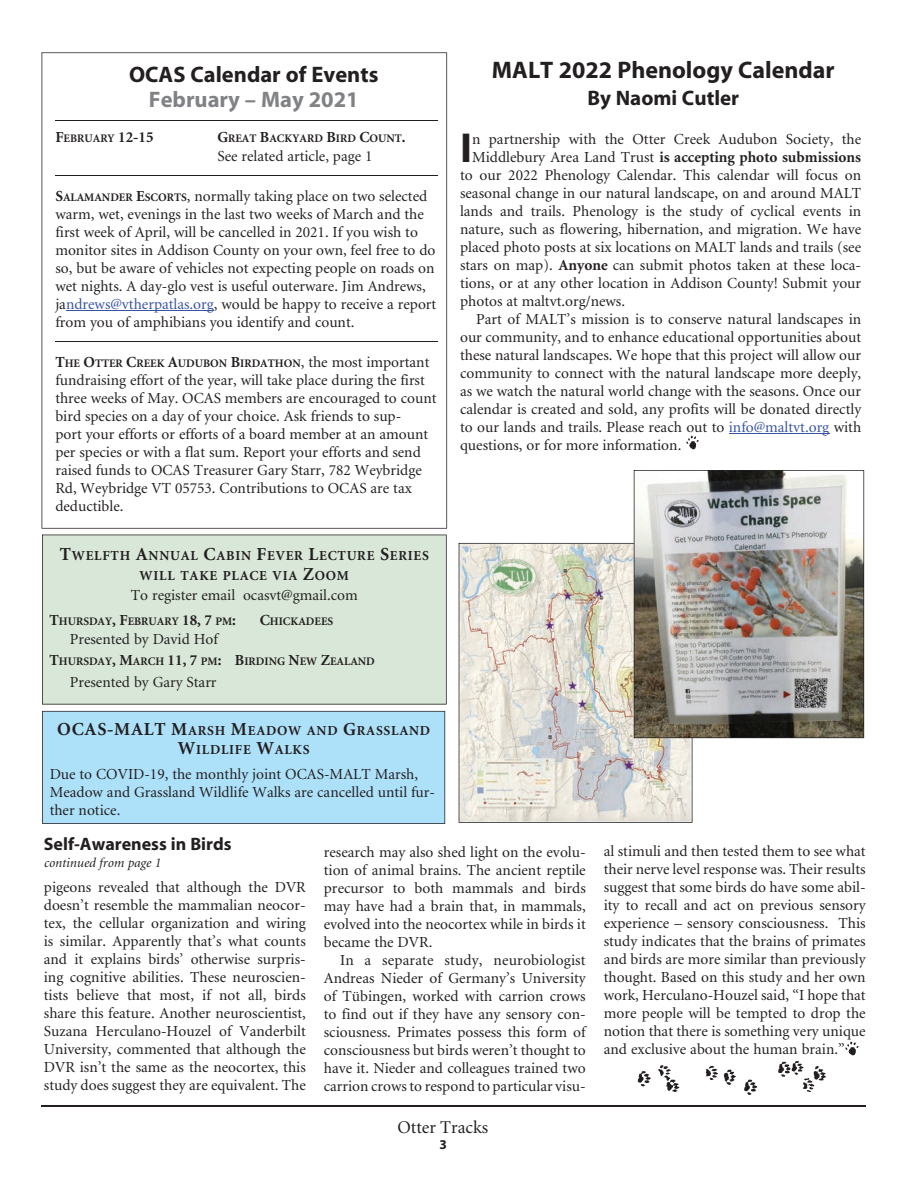
<style>
.page{position:relative;width:918px;height:1188px;background:#fff}
.page>*{position:absolute;margin:0;border:0;box-sizing:border-box;transform-origin:0 0}
.t1{font:700 42.15px "Myriad";color:#231f20}
.t2{font:700 24px "Myriad";color:#231f20}
.t3{font:700 22.5px "Myriad";color:#231f20}
.t4{font:700 22.5px "Myriad";color:#808285}
.t5{font:700 21px "Myriad";color:#231f20}
.t6{font:700 18px "Myriad";color:#231f20}
.t7{font:18px "Minion";color:#231f20}
.t8{font:15.3px/18px "Minion";color:#231f20;text-align:justify}
.t9{font:700 15.3px "Minion";color:#231f20}
.t10{font:700 13.8px/19.5px "Minion";letter-spacing:.055em;color:#231f20;text-align:center}
.t11{font:italic 13.5px "Minion";color:#231f20}
.t12{font:700 13.5px "Myriad";color:#231f20}
.t13{font:700 11.55px "Minion";color:#231f20}
.s1{font-size:15.3px}
.s2{font-weight:700}
.s3{font-weight:700;font-size:11.55px}
.s4{color:#3853a3}
.s5{font-weight:400;font-size:15.3px}
.s6{font-size:18.3px}
.s7{font-weight:400}
.s8{color:#fff}
</style>
<div class="page">
<svg style="left:42px;top:52px;width:405px;height:477px"></svg>
<hr style="left:42px;top:1106px;width:824px;height:1px;background:#231f20">
<img style="left:637px;top:1061px;width:189px;height:34px">
<img style="left:687px;top:435px;width:12px;height:15px">
<div style="left:42px;top:711px;width:403px;height:113px;background:#ade1f9"></div>
<img style="left:846px;top:1041px;width:12px;height:15px">
<div style="left:42px;top:535px;width:405px;height:170px;background:#d8e7d7"></div>
<hr style="left:729px;top:433px;width:100px;height:1px;background:#3853a3">
<svg style="left:459px;top:543px;width:233px;height:280px;background:#dcdad0"></svg>
<hr style="left:55px;top:120px;width:383px;height:1px;background:#231f20">
<hr style="left:55px;top:175px;width:383px;height:1px;background:#231f20">
<hr style="left:66px;top:310px;width:148px;height:1px;background:#3853a3">
<hr style="left:55px;top:341px;width:383px;height:1px;background:#231f20">
<img style="left:634px;top:470px;width:230px;height:268px">
<h3 class="t3" style="left:129px;top:63px;width:251px">OCAS Calendar of Events</h3>
<h3 class="t4" style="left:149px;top:88px;width:211px">February – May 2021</h3>
<p class="t13" style="left:55px;top:133px;width:100px"><span class="s1">F</span>EBRUARY <span class="s1">12-15</span></p>
<p class="t13" style="left:217px;top:133px;width:190px"><span class="s1">G</span>REAT <span class="s1">B</span>ACKYARD <span class="s1">B</span>IRD <span class="s1">C</span>OUNT<span class="s1">.</span></p>
<p class="t8" style="left:217px;top:147px;width:157px">See related article, page 1</p>
<p class="t8" style="left:55px;top:188px;width:383px;text-align:left"><span class="s2">S</span><span class="s3">ALAMANDER</span> <span class="s2">E</span><span class="s3">SCORTS</span>, normally taking place on two selected warm, wet, evenings in the last two weeks of March and the first week of April, will be cancelled in 2021. If you wish to monitor sites in Addison County on your own, feel free to do so, but be aware of vehicles not expecting people on roads on wet nights. A day-glo vest is useful outerware. Jim Andrews, ja<span class="s4">ndrews@vtherpatlas.org</span>, would be happy to receive a report from you of amphibians you identify and count.</p>
<p class="t13" style="left:55px;top:358px;width:376px"><span class="s1">T</span>HE <span class="s1">O</span>TTER <span class="s1">C</span>REEK <span class="s1">A</span>UDUBON <span class="s1">B</span>IRDATHON<span class="s5">, the most important</span></p>
<p class="t8" style="left:55px;top:372px;width:383px;text-align:left">fundraising effort of the year, will take place during the first three weeks of May. OCAS members are encouraged to count bird species on a day of your choice. Ask friends to sup-<br>port your efforts or efforts of a board member at an amount per species or with a flat sum. Report your efforts and send raised funds to OCAS Treasurer Gary Starr, 782 Weybridge Rd, Weybridge VT 05753. Contributions to OCAS are tax deductible.</p>
<p class="t10" style="left:60px;top:547px;width:370px"><span class="s6">T</span>WELFTH <span class="s6">A</span>NNUAL <span class="s6">C</span>ABIN <span class="s6">F</span>EVER <span class="s6">L</span>ECTURE <span class="s6">S</span>ERIES<br>WILL TAKE PLACE VIA <span class="s6">Z</span>OOM</p>
<p class="t8" style="left:131px;top:587px;width:228px">To register email ocasvt@gmail.com</p>
<p class="t13" style="left:50px;top:616px;width:188px"><span class="s1">T</span>HURSDAY<span class="s1">, F</span>EBRUARY <span class="s1">18, 7</span> PM<span class="s1">:</span></p>
<p class="t13" style="left:260px;top:616px;width:75px"><span class="s1">C</span>HICKADEES</p>
<p class="t8" style="left:70px;top:630px;width:150px">Presented by David Hof</p>
<p class="t13" style="left:50px;top:656px;width:327px"><span class="s1">T</span>HURSDAY<span class="s1">, M</span>ARCH <span class="s1">11, 7</span> PM<span class="s1">: B</span>IRDING <span class="s1">N</span>EW <span class="s1">Z</span>EALAND</p>
<p class="t8" style="left:70px;top:674px;width:148px">Presented by Gary Starr</p>
<p class="t10" style="left:57px;top:721px;width:374px"><span class="s6">OCAS-MALT M</span>ARSH <span class="s6">M</span>EADOW AND <span class="s6">G</span>RASSLAND<br><span class="s6">W</span>ILDLIFE <span class="s6">W</span>ALKS</p>
<p class="t8" style="left:50px;top:766px;width:387px;text-align:left">Due to COVID-19, the monthly joint OCAS-MALT Marsh,<br>Meadow and Grassland Wildlife Walks are cancelled until fur&shy;ther notice.</p>
<h2 class="t2" style="left:492px;top:58px;width:344px">MALT 2022 Phenology Calendar</h2>
<h3 class="t5" style="left:587px;top:87px;width:153px">By Naomi Cutler</h3>
<h1 class="t1" style="left:460px;top:126px;width:13px">I</h1>
<p class="t8" style="left:472px;top:131px;width:391px">n partnership with the Otter Creek Audubon Society, the</p>
<p class="t9" style="left:472px;top:149px;width:391px"><span class="s7">Middlebury Area Land Trust</span> is accepting photo submissions</p>
<p class="t8" style="left:460px;top:167px;width:403px">to our 2022 Phenology Calendar. This calendar will focus on</p>
<p class="t8" style="left:460px;top:185px;width:403px">seasonal change in our natural landscape, on and around MALT</p>
<p class="t8" style="left:460px;top:203px;width:403px">lands and trails. Phenology is the study of cyclical events in</p>
<p class="t8" style="left:460px;top:221px;width:403px">nature, such as flowering, hibernation, and migration. We have</p>
<p class="t8" style="left:460px;top:239px;width:403px">placed photo posts at six locations on MALT lands and trails (see</p>
<p class="t8" style="left:460px;top:257px;width:403px">stars on map). <span class="s2">Anyone</span> can submit photos taken at these loca-</p>
<p class="t8" style="left:460px;top:275px;width:403px">tions, or at any other location in Addison County! Submit your</p>
<p class="t8" style="left:460px;top:293px;width:167px">photos at maltvt.org/news.</p>
<p class="t8" style="left:476px;top:311px;width:386px">Part of MALT’s mission is to conserve natural landscapes in</p>
<p class="t8" style="left:460px;top:329px;width:403px">our community, and to enhance educational opportunities about</p>
<p class="t8" style="left:460px;top:347px;width:403px">these natural landscapes. We hope that this project will allow our</p>
<p class="t8" style="left:460px;top:365px;width:403px">community to connect with the natural landscape more deeply,</p>
<p class="t8" style="left:460px;top:383px;width:403px">as we watch the natural world change with the seasons. Once our</p>
<p class="t8" style="left:460px;top:401px;width:403px">calendar is created and sold, any profits will be donated directly</p>
<p class="t8" style="left:460px;top:419px;width:403px">to our lands and trails. Please reach out to <span class="s4">info@maltvt.org</span> with</p>
<p class="t8" style="left:460px;top:437px;width:223px">questions, or for more information.</p>
<p class="t6" style="left:44px;top:835px;width:189px">Self-Awareness in Birds</p>
<p class="t11" style="left:44px;top:856px;width:119px">continued from page 1</p>
<p class="t8" style="left:44px;top:879px;width:263px">pigeons revealed that although the DVR doesn’t resemble the mammalian neocor&shy;tex, the cellular organization and wiring is similar. Apparently that’s what counts and it explains birds’ otherwise surpris&shy;ing cognitive abilities. These neuroscien&shy;tists believe that most, if not all, birds share this feature. Another neuroscientist, Suzana Herculano-Houzel of Vanderbilt University, commented that although the DVR isn’t the same as the neocortex, this study does suggest they are equivalent. The</p>
<p class="t8" style="left:324px;top:843px;width:264px">research may also shed light on the evolu&shy;tion of animal brains. The ancient reptile precursor to both mammals and birds may have had a brain that, in mammals, evolved into the neocortex while in birds it became the DVR.</p>
<p class="t8" style="left:324px;top:951px;width:263px;text-indent:16px">In a separate study, neurobiologist Andreas Nieder of Germany’s University of Tübingen, worked with carrion crows to find out if they have any sensory con&shy;sciousness. Primates possess this form of consciousness but birds weren’t thought to have it. Nieder and colleagues trained two carrion crows to respond to particular visu-</p>
<p class="t7" style="left:397px;top:1118px;width:92px">Otter Tracks</p>
<p class="t12" style="left:439px;top:1137px;width:9px">3</p>
<p class="t8" style="left:604px;top:843px;width:263px">al stimuli and then tested them to see what their nerve level response was. Their results suggest that some birds do have some abil&shy;ity to recall and act on previous sensory experience – sensory consciousness. This study indicates that the brains of primates and birds are more similar than previously thought. Based on this study and her own work, Herculano-Houzel said, “I hope that more people will be tempted to drop the notion that there is something very unique and exclusive about the human brain.”<span class="s8">,</span></p>
</div>
